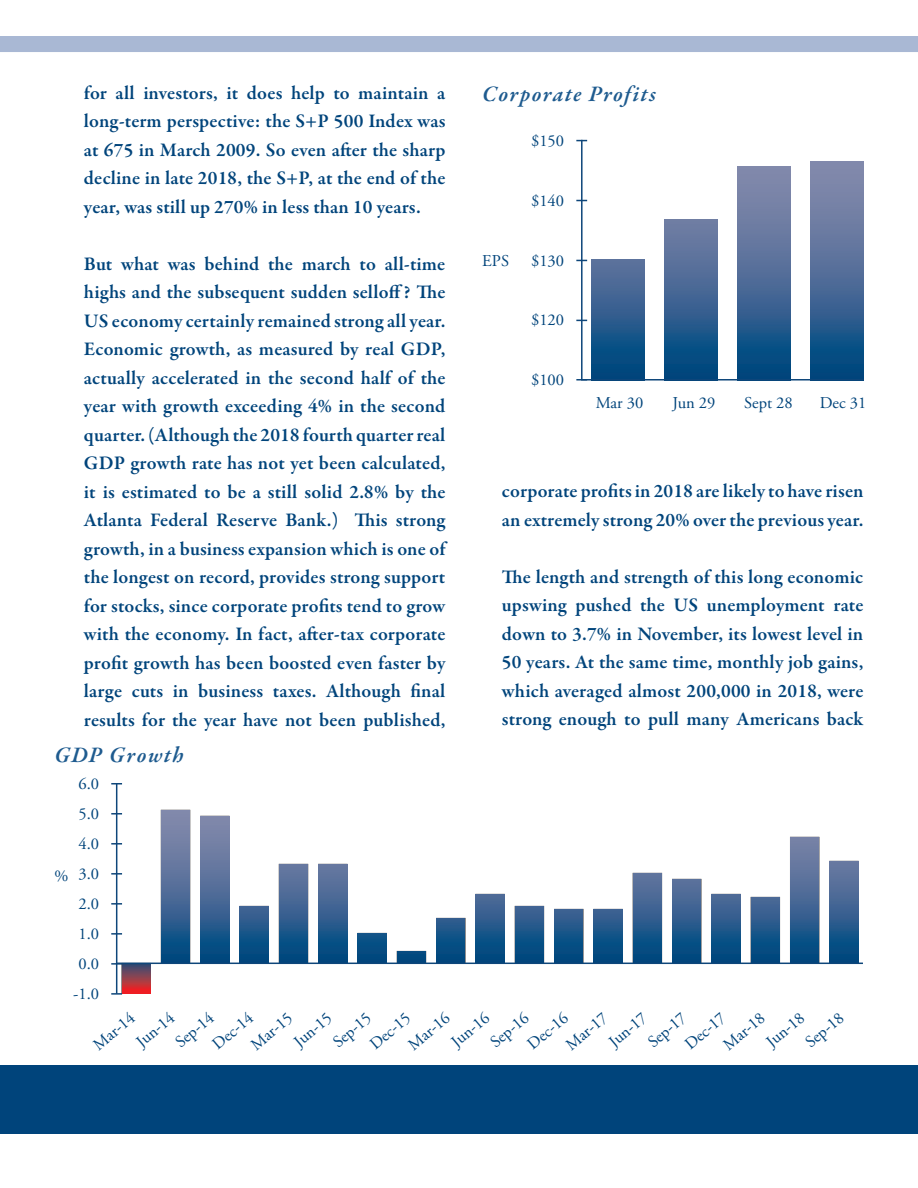
<style>
.page{position:relative;width:918px;height:1188px;background:#fff}
.page>*{position:absolute;margin:0;border:0;box-sizing:border-box;transform-origin:0 0}
.t1{font:italic 600 22.5px "Garamond Premr Pro";letter-spacing:.065em;color:#1e5b8f}
.t2{font:600 19.5px/28.5px "Garamond Premr Pro";letter-spacing:.005em;color:#00447b;text-align:justify}
.t3{font:16.5px/30px "Adobe Garamond Pro";color:#00447b}
</style>
<div class="page">
<div style="left:0;top:1066px;width:918px;height:68px;background:#00447b"></div>
<div style="left:0;top:36px;width:918px;height:16px;background:#a9b8d4"></div>
<svg style="left:580px;top:139px;width:284px;height:242px"></svg>
<div style="left:122px;top:963px;width:28px;height:30px;background:linear-gradient(to bottom,#2a5579,#f62421)"></div>
<svg style="left:161px;top:810px;width:29px;height:153px;background:#4b6b97"></svg>
<svg style="left:201px;top:816px;width:28px;height:147px;background:#496a96"></svg>
<div style="left:240px;top:906px;width:28px;height:57px;background:linear-gradient(to bottom,#406494,#00457c)"></div>
<div style="left:279px;top:864px;width:29px;height:99px;background:linear-gradient(to bottom,#707aa2,#00457d)"></div>
<div style="left:319px;top:864px;width:28px;height:99px;background:linear-gradient(to bottom,#707aa2,#00457d)"></div>
<div style="left:358px;top:933px;width:28px;height:30px;background:#064c82"></div>
<div style="left:397px;top:951px;width:29px;height:12px;background:#00477d"></div>
<div style="left:437px;top:918px;width:28px;height:45px;background:linear-gradient(to bottom,#2b5d8f,#00447b)"></div>
<div style="left:476px;top:894px;width:28px;height:69px;background:linear-gradient(to bottom,#516b98,#00447c)"></div>
<div style="left:515px;top:906px;width:29px;height:57px;background:linear-gradient(to bottom,#406494,#00457c)"></div>
<div style="left:555px;top:909px;width:28px;height:54px;background:linear-gradient(to bottom,#3b6293,#00457c)"></div>
<div style="left:594px;top:909px;width:28px;height:54px;background:linear-gradient(to bottom,#3b6293,#00457c)"></div>
<div style="left:633px;top:873px;width:29px;height:90px;background:linear-gradient(to bottom,#67769f,#00457d)"></div>
<div style="left:673px;top:879px;width:28px;height:84px;background:linear-gradient(to bottom,#62739e,#00457d)"></div>
<div style="left:712px;top:894px;width:28px;height:69px;background:linear-gradient(to bottom,#516b98,#00447c)"></div>
<div style="left:751px;top:897px;width:29px;height:66px;background:linear-gradient(to bottom,#4c6997,#00457c)"></div>
<div style="left:790px;top:837px;width:29px;height:126px;background:linear-gradient(to bottom,#8486a9,#00477e)"></div>
<div style="left:830px;top:861px;width:28px;height:102px;background:linear-gradient(to bottom,#727ca3,#00467d)"></div>
<svg style="left:111px;top:903px;width:11px;height:2px"></svg>
<svg style="left:111px;top:783px;width:11px;height:2px"></svg>
<svg style="left:111px;top:813px;width:11px;height:2px"></svg>
<svg style="left:111px;top:933px;width:11px;height:2px"></svg>
<svg style="left:111px;top:993px;width:11px;height:2px"></svg>
<svg style="left:111px;top:963px;width:11px;height:2px"></svg>
<svg style="left:111px;top:873px;width:11px;height:2px"></svg>
<svg style="left:111px;top:843px;width:11px;height:2px"></svg>
<hr style="left:116px;top:783px;width:1px;height:211px;background:#0e467a">
<hr style="left:117px;top:963px;width:746px;height:1px;background:#0e467a">
<p class="t2" style="left:84px;top:79px;width:363px">for all investors, it does help to maintain a long-term perspective: the S+P 500 Index was at 675 in March 2009. So even after the sharp decline in late 2018, the S+P, at the end of the year, was still up 270% in less than 10 years.</p>
<p class="t2" style="left:84px;top:250px;width:363px">But what was behind the march to all-time highs and the subsequent sudden selloff? The US economy certainly remained strong all year.<br>Economic growth, as measured by real GDP, actually accelerated in the second half of the year with growth exceeding 4% in the second quarter. (Although the 2018 fourth quarter real GDP growth rate has not yet been calculated, it is estimated to be a still solid 2.8% by the Atlanta Federal Reserve Bank.) This strong growth, in a business expansion which is one of the longest on record, provides strong support for stocks, since corporate profits tend to grow with the economy. In fact, after-tax corporate profit growth has been boosted even faster by large cuts in business taxes. Although final results for the year have not been published,</p>
<p class="t1" style="left:54px;top:741px;width:131px">GDP Growth</p>
<p class="t3" style="left:78px;top:769px;width:22px">6.0</p>
<p class="t3" style="left:78px;top:799px;width:22px">5.0</p>
<p class="t3" style="left:54px;top:861px;width:15px">%</p>
<p class="t3" style="left:78px;top:829px;width:22px">4.0</p>
<p class="t3" style="left:78px;top:859px;width:22px">3.0</p>
<p class="t3" style="left:78px;top:889px;width:22px">2.0</p>
<p class="t3" style="left:78px;top:919px;width:22px">1.0<br>0.0</p>
<p class="t3" style="left:73px;top:980px;width:27px">-1.0</p>
<p class="t1" style="left:482px;top:80px;width:175px">Corporate Profits</p>
<p class="t3" style="left:531px;top:126px;width:34px">$150</p>
<p class="t3" style="left:482px;top:246px;width:28px">EPS</p>
<p class="t3" style="left:531px;top:186px;width:34px">$140</p>
<p class="t3" style="left:531px;top:246px;width:34px">$130</p>
<p class="t3" style="left:531px;top:306px;width:34px">$120</p>
<p class="t3" style="left:531px;top:366px;width:34px">$100</p>
<p class="t3" style="left:596px;top:388px;width:49px">Mar 30</p>
<p class="t3" style="left:673px;top:388px;width:44px">Jun 29</p>
<p class="t3" style="left:744px;top:388px;width:50px">Sept 28</p>
<p class="t3" style="left:820px;top:388px;width:48px">Dec 31</p>
<p class="t2" style="left:502px;top:477px;width:363px">corporate profits in 2018 are likely to have risen an extremely strong 20% over the previous year.</p>
<p class="t2" style="left:502px;top:563px;width:363px">The length and strength of this long economic upswing pushed the US unemployment rate down to 3.7% in November, its lowest level in 50 years. At the same time, monthly job gains, which averaged almost 200,000 in 2018, were strong enough to pull many Americans back</p>
<p class="t3" style="left:86px;top:1036px;width:50px;rotate:-40deg">Mar-14</p>
<p class="t3" style="left:129px;top:1033px;width:45px;rotate:-40deg">Jun-14</p>
<p class="t3" style="left:168px;top:1033px;width:46px;rotate:-40deg">Sep-14</p>
<p class="t3" style="left:205px;top:1035px;width:49px;rotate:-40deg">Dec-14</p>
<p class="t3" style="left:401px;top:1036px;width:50px;rotate:-40deg">Mar-16</p>
<p class="t3" style="left:444px;top:1033px;width:45px;rotate:-40deg">Jun-16</p>
<p class="t3" style="left:483px;top:1033px;width:46px;rotate:-40deg">Sep-16</p>
<p class="t3" style="left:520px;top:1035px;width:49px;rotate:-40deg">Dec-16</p>
<p class="t3" style="left:559px;top:1036px;width:50px;rotate:-40deg">Mar-17</p>
<p class="t3" style="left:602px;top:1033px;width:45px;rotate:-40deg">Jun-17</p>
<p class="t3" style="left:641px;top:1033px;width:46px;rotate:-40deg">Sep-17</p>
<p class="t3" style="left:678px;top:1035px;width:49px;rotate:-40deg">Dec-17</p>
<p class="t3" style="left:244px;top:1036px;width:50px;rotate:-40deg">Mar-15</p>
<p class="t3" style="left:287px;top:1033px;width:45px;rotate:-40deg">Jun-15</p>
<p class="t3" style="left:326px;top:1033px;width:46px;rotate:-40deg">Sep-15</p>
<p class="t3" style="left:363px;top:1035px;width:49px;rotate:-40deg">Dec-15</p>
<p class="t3" style="left:716px;top:1036px;width:50px;rotate:-40deg">Mar-18</p>
<p class="t3" style="left:759px;top:1033px;width:45px;rotate:-40deg">Jun-18</p>
<p class="t3" style="left:798px;top:1033px;width:46px;rotate:-40deg">Sep-18</p>
</div>
